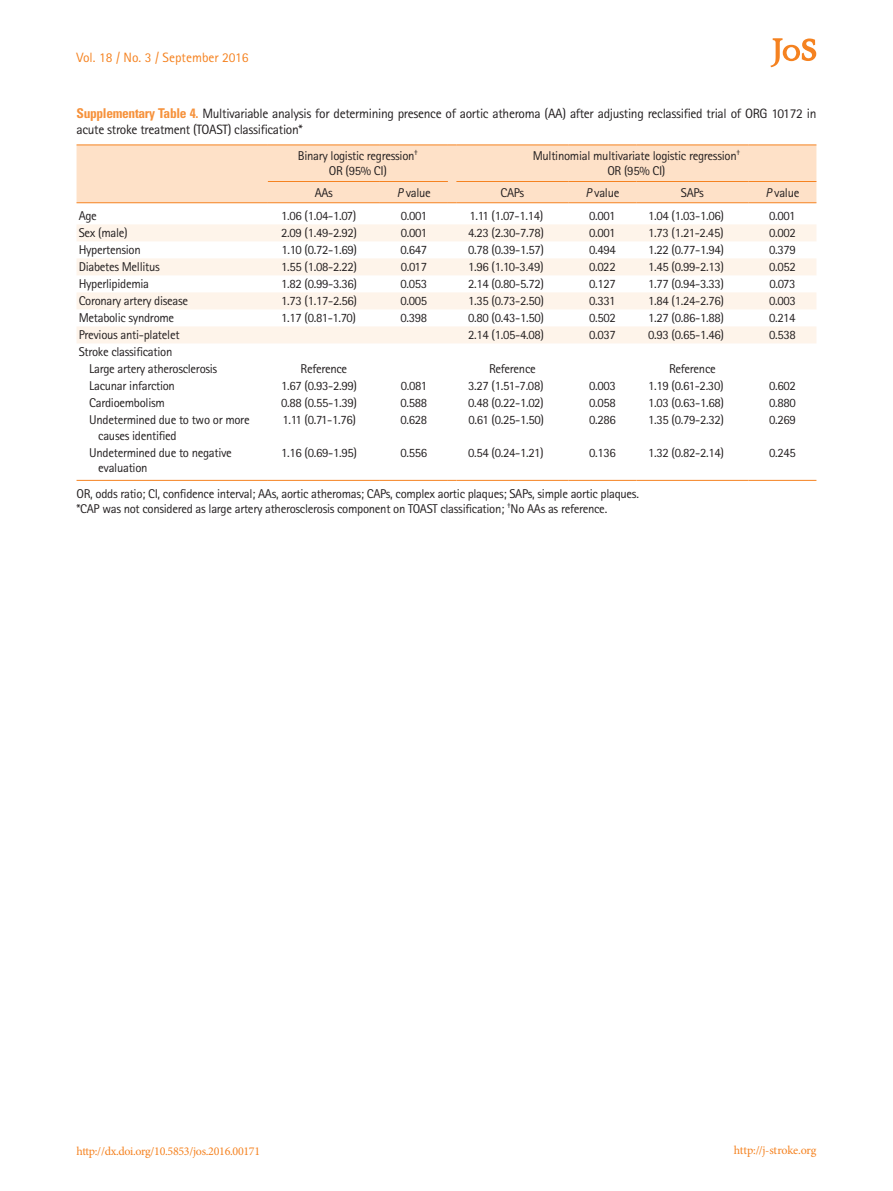
<style>
.page{position:relative;width:893px;height:1191px;background:#fff}
.page>*{position:absolute;margin:0;border:0;box-sizing:border-box;transform-origin:0 0}
.표제목_그림설명{font:13.5px/16.2px "Rotis Sans Serif Std";letter-spacing:-.025em;color:#231f20}
.t1{font:13.5px "Rotis Sans Serif Std";color:#f58220}
.표본문{font:12.75px/15.3px "Rotis Sans Serif Std";letter-spacing:-.025em;color:#231f20}
.t2{font:12px "Minion Pro";letter-spacing:-.025em;color:#f58220}
.s1{font-family:"Univers LT Std";font-weight:700;font-stretch:condensed;color:#f6923c}
.s2{font-style:italic}
</style>
<div class="page">
<svg style="left:770px;top:38px;width:46px;height:29px"></svg>
<div style="left:77px;top:146px;width:739px;height:56px;background:#fee1c8"></div>
<svg style="left:77px;top:224px;width:739px;height:119px;fill:#fef4ea"></svg>
<hr style="left:77px;top:145px;width:191px;height:1px;background:#f58220">
<hr style="left:268px;top:145px;width:112px;height:1px;background:#f58220">
<hr style="left:380px;top:145px;width:68px;height:1px;background:#f58220">
<hr style="left:456px;top:145px;width:112px;height:1px;background:#f58220">
<hr style="left:568px;top:145px;width:68px;height:1px;background:#f58220">
<hr style="left:636px;top:145px;width:112px;height:1px;background:#f58220">
<hr style="left:748px;top:145px;width:68px;height:1px;background:#f58220">
<hr style="left:268px;top:181px;width:112px;height:1px;background:#f58220">
<hr style="left:380px;top:181px;width:68px;height:1px;background:#f58220">
<hr style="left:456px;top:181px;width:112px;height:1px;background:#f58220">
<hr style="left:568px;top:181px;width:68px;height:1px;background:#f58220">
<hr style="left:636px;top:181px;width:112px;height:1px;background:#f58220">
<hr style="left:748px;top:181px;width:68px;height:1px;background:#f58220">
<hr style="left:77px;top:202px;width:191px;height:1px;background:#f58220">
<hr style="left:268px;top:202px;width:112px;height:1px;background:#f58220">
<hr style="left:380px;top:202px;width:68px;height:1px;background:#f58220">
<hr style="left:456px;top:202px;width:112px;height:1px;background:#f58220">
<hr style="left:568px;top:202px;width:68px;height:1px;background:#f58220">
<hr style="left:636px;top:202px;width:112px;height:1px;background:#f58220">
<hr style="left:748px;top:202px;width:68px;height:1px;background:#f58220">
<hr style="left:77px;top:480px;width:191px;height:1px;background:#f58220">
<hr style="left:268px;top:480px;width:112px;height:1px;background:#f58220">
<hr style="left:380px;top:480px;width:68px;height:1px;background:#f58220">
<hr style="left:456px;top:480px;width:112px;height:1px;background:#f58220">
<hr style="left:568px;top:480px;width:68px;height:1px;background:#f58220">
<hr style="left:636px;top:480px;width:112px;height:1px;background:#f58220">
<hr style="left:748px;top:480px;width:68px;height:1px;background:#f58220">
<p class="t1" style="left:77px;top:50px;width:174px">Vol. 18 / No. 3 / September 2016</p>
<p class="표제목_그림설명" style="left:77px;top:105px;width:741px"><span class="s1">Supplementary Table 4.</span> Multivariable analysis for determining presence of aortic atheroma (AA) after adjusting reclassified trial of ORG 10172 in acute stroke treatment (TOAST) classification*</p>
<p class="표본문" style="left:298px;top:148px;width:122px">Binary logistic regression<sup>†</sup></p>
<p class="표본문" style="left:329px;top:163px;width:60px">OR (95% CI)</p>
<p class="표본문" style="left:533px;top:148px;width:209px">Multinomial multivariate logistic regression<sup>†</sup></p>
<p class="표본문" style="left:607px;top:163px;width:60px">OR (95% CI)</p>
<p class="표본문" style="left:315px;top:184px;width:20px">AAs</p>
<p class="표본문" style="left:397px;top:184px;width:35px"><span class="s2">P</span> value</p>
<p class="표본문" style="left:500px;top:184px;width:25px">CAPs</p>
<p class="표본문" style="left:585px;top:184px;width:35px"><span class="s2">P</span> value</p>
<p class="표본문" style="left:681px;top:184px;width:25px">SAPs</p>
<p class="표본문" style="left:765px;top:184px;width:35px"><span class="s2">P</span> value</p>
<p class="표본문" style="left:79px;top:208px;width:20px">Age</p>
<p class="표본문" style="left:281px;top:208px;width:77px">1.06 (1.04-1.07)</p>
<p class="표본문" style="left:401px;top:208px;width:28px">0.001</p>
<p class="표본문" style="left:469px;top:208px;width:75px">1.11 (1.07-1.14)</p>
<p class="표본문" style="left:589px;top:208px;width:28px">0.001</p>
<p class="표본문" style="left:648px;top:208px;width:77px">1.04 (1.03-1.06)</p>
<p class="표본문" style="left:769px;top:208px;width:28px">0.001</p>
<p class="표본문" style="left:79px;top:225px;width:51px">Sex (male)</p>
<p class="표본문" style="left:281px;top:225px;width:77px">2.09 (1.49-2.92)</p>
<p class="표본문" style="left:401px;top:225px;width:28px">0.001</p>
<p class="표본문" style="left:468px;top:225px;width:77px">4.23 (2.30-7.78)</p>
<p class="표본문" style="left:589px;top:225px;width:28px">0.001</p>
<p class="표본문" style="left:648px;top:225px;width:77px">1.73 (1.21-2.45)</p>
<p class="표본문" style="left:769px;top:225px;width:28px">0.002</p>
<p class="표본문" style="left:79px;top:242px;width:64px">Hypertension</p>
<p class="표본문" style="left:282px;top:242px;width:77px">1.10 (0.72-1.69)</p>
<p class="표본문" style="left:400px;top:242px;width:28px">0.647</p>
<p class="표본문" style="left:468px;top:242px;width:77px">0.78 (0.39-1.57)</p>
<p class="표본문" style="left:589px;top:242px;width:28px">0.494</p>
<p class="표본문" style="left:648px;top:242px;width:77px">1.22 (0.77-1.94)</p>
<p class="표본문" style="left:769px;top:242px;width:28px">0.379</p>
<p class="표본문" style="left:79px;top:259px;width:83px">Diabetes Mellitus</p>
<p class="표본문" style="left:281px;top:259px;width:77px">1.55 (1.08-2.22)</p>
<p class="표본문" style="left:401px;top:259px;width:28px">0.017</p>
<p class="표본문" style="left:468px;top:259px;width:77px">1.96 (1.10-3.49)</p>
<p class="표본문" style="left:589px;top:259px;width:28px">0.022</p>
<p class="표본문" style="left:648px;top:259px;width:77px">1.45 (0.99-2.13)</p>
<p class="표본문" style="left:769px;top:259px;width:28px">0.052</p>
<p class="표본문" style="left:79px;top:276px;width:72px">Hyperlipidemia</p>
<p class="표본문" style="left:281px;top:276px;width:77px">1.82 (0.99-3.36)</p>
<p class="표본문" style="left:400px;top:276px;width:28px">0.053</p>
<p class="표본문" style="left:468px;top:276px;width:77px">2.14 (0.80-5.72)</p>
<p class="표본문" style="left:589px;top:276px;width:28px">0.127</p>
<p class="표본문" style="left:648px;top:276px;width:77px">1.77 (0.94-3.33)</p>
<p class="표본문" style="left:769px;top:276px;width:28px">0.073</p>
<p class="표본문" style="left:79px;top:293px;width:111px">Coronary artery disease</p>
<p class="표본문" style="left:281px;top:293px;width:77px">1.73 (1.17-2.56)</p>
<p class="표본문" style="left:400px;top:293px;width:28px">0.005</p>
<p class="표본문" style="left:468px;top:293px;width:77px">1.35 (0.73-2.50)</p>
<p class="표본문" style="left:589px;top:293px;width:28px">0.331</p>
<p class="표본문" style="left:648px;top:293px;width:77px">1.84 (1.24-2.76)</p>
<p class="표본문" style="left:769px;top:293px;width:28px">0.003</p>
<p class="표본문" style="left:79px;top:310px;width:97px">Metabolic syndrome</p>
<p class="표본문" style="left:281px;top:310px;width:77px">1.17 (0.81-1.70)</p>
<p class="표본문" style="left:400px;top:310px;width:28px">0.398</p>
<p class="표본문" style="left:468px;top:310px;width:77px">0.80 (0.43-1.50)</p>
<p class="표본문" style="left:589px;top:310px;width:28px">0.502</p>
<p class="표본문" style="left:648px;top:310px;width:77px">1.27 (0.86-1.88)</p>
<p class="표본문" style="left:769px;top:310px;width:28px">0.214</p>
<p class="표본문" style="left:79px;top:327px;width:102px">Previous anti-platelet</p>
<p class="표본문" style="left:468px;top:327px;width:77px">2.14 (1.05-4.08)</p>
<p class="표본문" style="left:589px;top:327px;width:28px">0.037</p>
<p class="표본문" style="left:648px;top:327px;width:77px">0.93 (0.65-1.46)</p>
<p class="표본문" style="left:769px;top:327px;width:28px">0.538</p>
<p class="표본문" style="left:79px;top:344px;width:95px">Stroke classification</p>
<p class="표본문" style="left:89px;top:361px;width:130px">Large artery atherosclerosis</p>
<p class="표본문" style="left:300px;top:361px;width:48px">Reference</p>
<p class="표본문" style="left:489px;top:361px;width:48px">Reference</p>
<p class="표본문" style="left:669px;top:361px;width:48px">Reference</p>
<p class="표본문" style="left:89px;top:378px;width:87px">Lacunar infarction</p>
<p class="표본문" style="left:281px;top:378px;width:77px">1.67 (0.93-2.99)</p>
<p class="표본문" style="left:401px;top:378px;width:28px">0.081</p>
<p class="표본문" style="left:468px;top:378px;width:77px">3.27 (1.51-7.08)</p>
<p class="표본문" style="left:589px;top:378px;width:28px">0.003</p>
<p class="표본문" style="left:648px;top:378px;width:77px">1.19 (0.61-2.30)</p>
<p class="표본문" style="left:769px;top:378px;width:28px">0.602</p>
<p class="표본문" style="left:89px;top:395px;width:77px">Cardioembolism</p>
<p class="표본문" style="left:281px;top:395px;width:77px">0.88 (0.55-1.39)</p>
<p class="표본문" style="left:400px;top:395px;width:28px">0.588</p>
<p class="표본문" style="left:468px;top:395px;width:77px">0.48 (0.22-1.02)</p>
<p class="표본문" style="left:589px;top:395px;width:28px">0.058</p>
<p class="표본문" style="left:648px;top:395px;width:77px">1.03 (0.63-1.68)</p>
<p class="표본문" style="left:769px;top:395px;width:28px">0.880</p>
<p class="표본문" style="left:98px;top:412px;width:153px;text-indent:-9px">Undetermined due to two or more causes identified</p>
<p class="표본문" style="left:282px;top:412px;width:75px">1.11 (0.71-1.76)</p>
<p class="표본문" style="left:400px;top:412px;width:28px">0.628</p>
<p class="표본문" style="left:469px;top:412px;width:77px">0.61 (0.25-1.50)</p>
<p class="표본문" style="left:589px;top:412px;width:28px">0.286</p>
<p class="표본문" style="left:648px;top:412px;width:77px">1.35 (0.79-2.32)</p>
<p class="표본문" style="left:769px;top:412px;width:28px">0.269</p>
<p class="표본문" style="left:98px;top:444px;width:135px;text-indent:-9px">Undetermined due to negative evaluation</p>
<p class="표본문" style="left:281px;top:444px;width:77px">1.16 (0.69-1.95)</p>
<p class="표본문" style="left:400px;top:444px;width:28px">0.556</p>
<p class="표본문" style="left:468px;top:444px;width:77px">0.54 (0.24-1.21)</p>
<p class="표본문" style="left:589px;top:444px;width:28px">0.136</p>
<p class="표본문" style="left:648px;top:444px;width:77px">1.32 (0.82-2.14)</p>
<p class="표본문" style="left:769px;top:444px;width:28px">0.245</p>
<p class="표본문" style="left:77px;top:486px;width:564px">OR, odds ratio; CI, confidence interval; AAs, aortic atheromas; CAPs, complex aortic plaques; SAPs, simple aortic plaques.</p>
<p class="표본문" style="left:77px;top:501px;width:532px">*CAP was not considered as large artery atherosclerosis component on TOAST classification; <sup>†</sup>No AAs as reference.</p>
<p class="t2" style="left:77px;top:1143px;width:185px">http://dx.doi.org/10.5853/jos.2016.00171</p>
<p class="t2" style="left:734px;top:1142px;width:84px">http://j-stroke.org</p>
</div>
